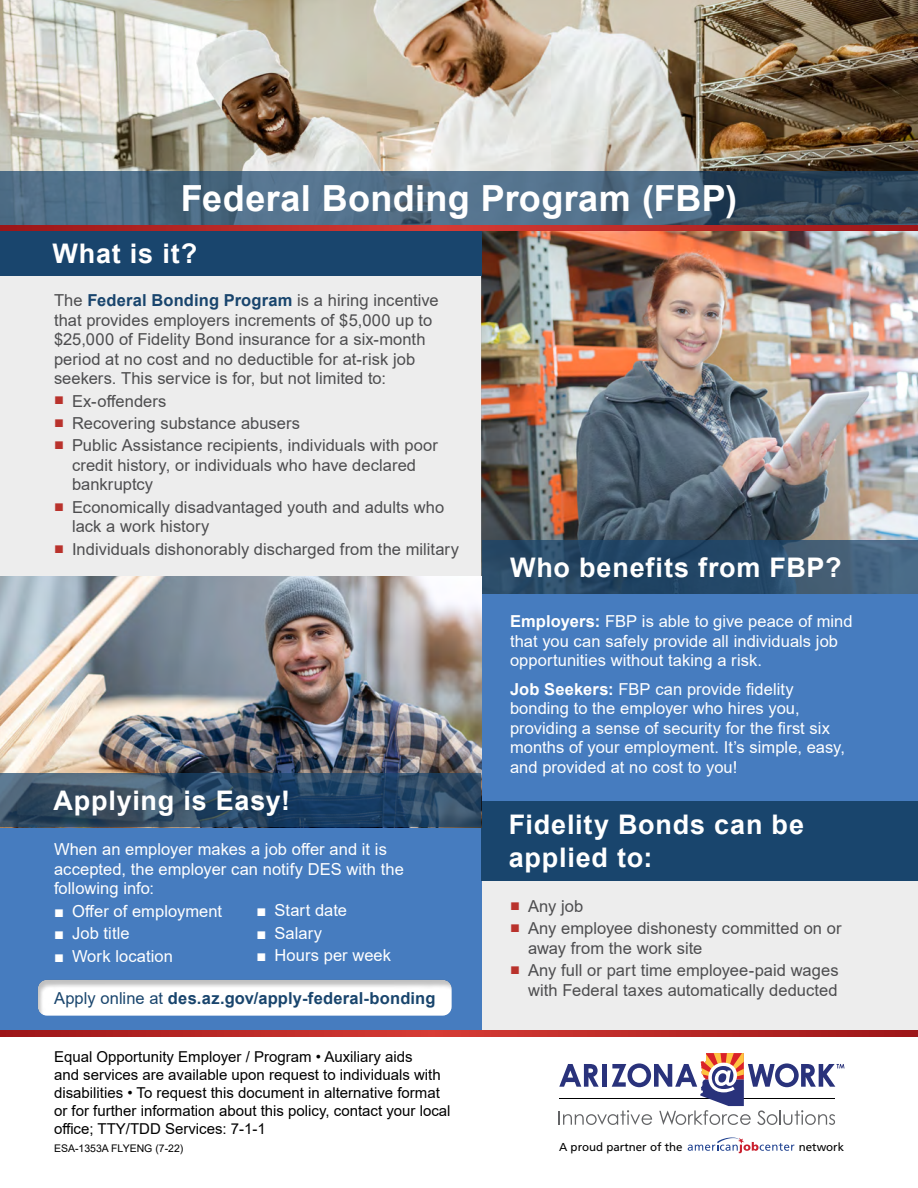
<style>
.page{position:relative;width:918px;height:1188px;background:#fff}
.page>*{position:absolute;margin:0;border:0;box-sizing:border-box;transform-origin:0 0}
.t1{font:700 36px "Arial";letter-spacing:.01em;color:#fff}
.t2{font:700 27px/33px "Arial";letter-spacing:.03em;color:#fff}
.t3{font:16.5px/19.5px "Arial";letter-spacing:.005em;color:#4d4d4f}
.t4{font:16.5px/19.5px "Arial";letter-spacing:.005em;color:#fff}
.t5{font:700 16.5px "Arial";letter-spacing:.01em;color:#19456d}
.t6{font:15px/18px "Arial";color:#000}
.t7{font:11.55px "Frutiger";color:#000}
.t8{font:10.5px "Arial";color:#000}
.s1{font-weight:700;color:#19456d}
.s2{font-weight:700;color:#b9322c}
.s3{font-weight:700}
.s4{font-weight:400}
</style>
<div class="page">
<div style="left:0;top:827px;width:481px;height:207px;background:#467cbf"></div>
<img style="left:482px;top:231px;width:436px;height:309px">
<img style="left:0;top:0;width:918px;height:171px">
<div style="left:0;top:266px;width:482px;height:310px;background:#ededed"></div>
<div style="left:482px;top:880px;width:436px;height:154px;background:#ededed"></div>
<div style="left:482px;top:594px;width:436px;height:207px;background:#467cbf"></div>
<div style="left:0;top:231px;width:482px;height:45px;background:#19456d"></div>
<svg style="left:0;top:171px;width:918px;height:54px;background:#48657c"></svg>
<div style="left:482px;top:801px;width:436px;height:79px;background:#19456d"></div>
<svg style="left:482px;top:540px;width:436px;height:54px;background:#2e4f6d"></svg>
<img style="left:0;top:576px;width:481px;height:197px">
<svg style="left:0;top:773px;width:481px;height:54px;background:#2e4a66"></svg>
<svg style="left:0;top:1030px;width:918px;height:6px;background:#b82826"></svg>
<div style="left:26px;top:969px;width:443px;height:49px;background:#000;opacity:.25"></div>
<svg style="left:0;top:225px;width:918px;height:6px;background:#b82826"></svg>
<svg style="left:559px;top:1053px;width:286px;height:72px"></svg>
<svg style="left:688px;top:1138px;width:106px;height:15px"></svg>
<h1 class="t1" style="left:181px;top:173px;width:558px">Federal Bonding Program (FBP)</h1>
<h2 class="t2" style="left:52px;top:238px;width:146px">What is it?</h2>
<p class="t3" style="left:54px;top:290px;width:386px">The <span class="s1">Federal Bonding Program</span> is a hiring incentive that provides employers increments of $5,000 up to $25,000 of Fidelity Bond insurance for a six-month period at no cost and no deductible for at-risk job seekers. This service is for, but not limited to:</p>
<p class="t3" style="left:54px;top:391px;width:114px"><span class="s2">■</span> Ex-offenders</p>
<p class="t3" style="left:54px;top:413px;width:248px"><span class="s2">■</span> Recovering substance abusers</p>
<p class="t3" style="left:72px;top:436px;width:367px;text-indent:-18px"><span class="s2">■</span> Public Assistance recipients, individuals with poor credit history, or individuals who have declared bankruptcy</p>
<p class="t3" style="left:72px;top:497px;width:374px;text-indent:-18px"><span class="s2">■</span> Economically disadvantaged youth and adults who lack a work history</p>
<p class="t3" style="left:54px;top:539px;width:407px"><span class="s2">■</span> Individuals dishonorably discharged from the military</p>
<h2 class="t2" style="left:510px;top:551px;width:333px">Who benefits from FBP?</h2>
<p class="t4" style="left:510px;top:611px;width:344px"><span class="s3">Employers:</span> FBP is able to give peace of mind that you can safely provide all individuals job opportunities without taking a risk.</p>
<p class="t4" style="left:510px;top:679px;width:337px"><span class="s3">Job Seekers:</span> FBP can provide fidelity bonding to the employer who hires you, providing a sense of security for the first six months of your employment. It’s simple, easy, and provided at no cost to you!</p>
<h2 class="t2" style="left:53px;top:785px;width:238px">Applying is Easy!</h2>
<p class="t4" style="left:54px;top:839px;width:351px">When an employer makes a job offer and it is accepted, the employer can notify DES with the following info:</p>
<p class="t4" style="left:54px;top:901px;width:170px"><span class="s3">■</span> Offer of employment</p>
<p class="t4" style="left:54px;top:923px;width:77px"><span class="s3">■</span> Job title</p>
<p class="t4" style="left:54px;top:946px;width:121px"><span class="s3">■</span> Work location</p>
<h2 class="t2" style="left:509px;top:808px;width:297px">Fidelity Bonds can be applied to:</h2>
<p class="t3" style="left:510px;top:896px;width:75px"><span class="s2">■</span> Any job</p>
<p class="t3" style="left:528px;top:919px;width:315px;text-indent:-18px"><span class="s2">■</span> Any employee dishonesty committed on or away from the work site</p>
<p class="t3" style="left:510px;top:961px;width:330px;text-align:right"><span class="s2">■</span> Any full or part time employee-paid wages with Federal taxes automatically deducted</p>
<p class="t4" style="left:257px;top:901px;width:92px"><span class="s3">■</span> Start date</p>
<p class="t4" style="left:257px;top:923px;width:67px"><span class="s3">■</span> Salary</p>
<p class="t4" style="left:257px;top:946px;width:136px"><span class="s3">■</span> Hours per week</p>
<p class="t5" style="left:54px;top:986px;width:383px"><span class="s4">Apply online at</span> des.az.gov/apply-federal-bonding</p>
<p class="t6" style="left:54px;top:1048px;width:398px">Equal Opportunity Employer / Program • Auxiliary aids<br>and services are available upon request to individuals with disabilities • To request this document in alternative format or for further information about this policy, contact your local office; TTY/TDD Services: 7-1-1</p>
<p class="t8" style="left:54px;top:1141px;width:131px">ESA-1353A FLYENG (7-22)</p>
<p class="t7" style="left:559px;top:1140px;width:125px">A proud partner of the</p>
<p class="t7" style="left:799px;top:1140px;width:47px">network</p>
</div>
